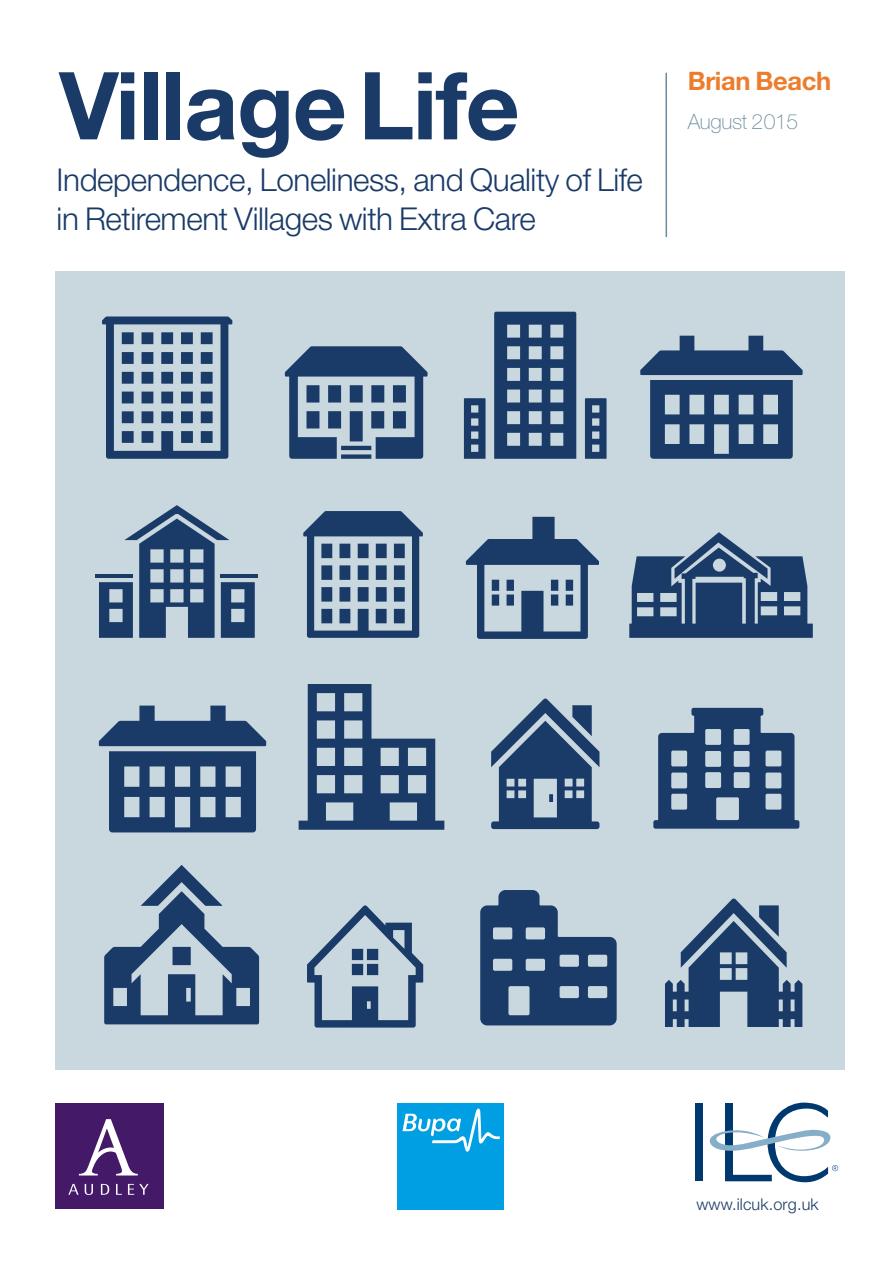
<style>
.page{position:relative;width:893px;height:1263px;background:#fff}
.page>*{position:absolute;margin:0;border:0;box-sizing:border-box;transform-origin:0 0}
.t1{font:700 93.9px "Helvetica Neue";letter-spacing:-.015em;color:#1a3b68}
.t2{font:300 31.5px/39px "Helvetica Neue";letter-spacing:-.015em;color:#1a3b68}
.t3{font:700 25.5px "Helvetica Neue";letter-spacing:-.015em;color:#ed7d2e}
.t4{font:100 21px "Helvetica Neue";letter-spacing:-.015em;color:#6b8b9c}
.t5{font:300 16.2px "Helvetica Neue";letter-spacing:.01em;color:#1a3b68}
</style>
<div class="page">
<div style="left:56px;top:271px;width:789px;height:798px;background:#c9d7df"></div>
<div style="left:696px;top:1103px;width:7px;height:78px;background:#003970"></div>
<svg style="left:709px;top:1102px;width:129px;height:80px"></svg>
<hr style="left:665px;top:73px;width:2px;height:164px;background:#6b8b9c">
<svg style="left:102px;top:316px;width:130px;height:143px"></svg>
<svg style="left:285px;top:346px;width:142px;height:113px"></svg>
<svg style="left:464px;top:312px;width:143px;height:147px"></svg>
<svg style="left:640px;top:336px;width:163px;height:123px"></svg>
<svg style="left:303px;top:511px;width:120px;height:127px"></svg>
<svg style="left:653px;top:708px;width:146px;height:121px"></svg>
<hr style="left:221px;top:574px;width:37px;height:4px;background:#1a3b68">
<svg style="left:99px;top:505px;width:156px;height:133px"></svg>
<hr style="left:96px;top:574px;width:37px;height:4px;background:#1a3b68">
<svg style="left:629px;top:532px;width:184px;height:106px"></svg>
<svg style="left:299px;top:684px;width:145px;height:146px"></svg>
<svg style="left:480px;top:890px;width:137px;height:135px"></svg>
<svg style="left:466px;top:517px;width:133px;height:122px"></svg>
<svg style="left:104px;top:865px;width:155px;height:159px"></svg>
<svg style="left:491px;top:698px;width:108px;height:131px"></svg>
<svg style="left:307px;top:905px;width:116px;height:122px"></svg>
<svg style="left:99px;top:705px;width:167px;height:127px"></svg>
<svg style="left:665px;top:898px;width:137px;height:129px"></svg>
<div style="left:397px;top:1103px;width:107px;height:107px;background:#009fe3"></div>
<svg style="left:403px;top:1108px;width:97px;height:44px"></svg>
<div style="left:56px;top:1103px;width:108px;height:106px;background:#441968"></div>
<svg style="left:68px;top:1184px;width:11px;height:11px"></svg>
<svg style="left:85px;top:1184px;width:8px;height:11px"></svg>
<svg style="left:101px;top:1184px;width:8px;height:11px"></svg>
<svg style="left:116px;top:1184px;width:6px;height:11px"></svg>
<svg style="left:128px;top:1184px;width:21px;height:11px"></svg>
<svg style="left:79px;top:1119px;width:59px;height:56px"></svg>
<h1 class="t1" style="left:59px;top:48px;width:462px">Village Life</h1>
<p class="t2" style="left:57px;top:160px;width:588px">Independence, Loneliness, and Quality of Life in Retirement Villages with Extra Care</p>
<p class="t3" style="left:688px;top:65px;width:145px">Brian Beach</p>
<p class="t4" style="left:688px;top:110px;width:112px">August 2015</p>
<p class="t5" style="left:696px;top:1194px;width:124px">www.ilcuk.org.uk</p>
</div>
